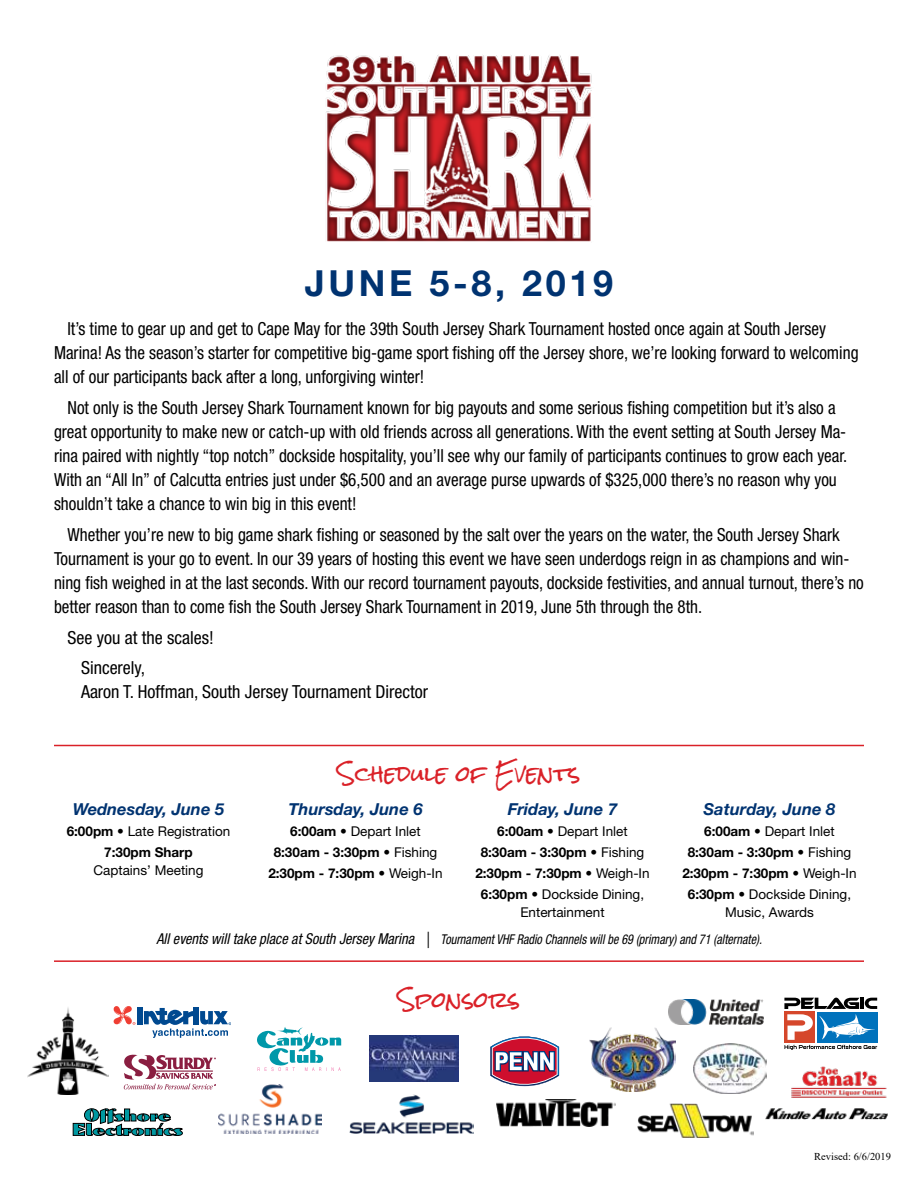
<style>
.page{position:relative;width:918px;height:1188px;background:#fff}
.page>*{position:absolute;margin:0;border:0;box-sizing:border-box;transform-origin:0 0}
.t1{font:700 36px "Helvetica Neue LT Std";letter-spacing:.1em;color:#003371}
.t2{font:21px "Rock Salt";color:#da2128}
.t3{font:condensed 18px/24px "Helvetica Neue LT Std";color:#000;scale:.95 1}
.t4{font:condensed 18px/30.8px "Helvetica Neue LT Std";color:#000}
.t5{font:italic 700 16.5px "Helvetica Neue LT Std";color:#003371}
.t6{font:700 13.5px/21px "Helvetica Neue LT Std";color:#000;text-align:center}
.t7{font:italic condensed 13.5px "Helvetica Neue LT Std";color:#000;scale:.9 1}
.t8{font:13.5px "Helvetica Neue LT Std";color:#000}
.t9{font:10.5px "Times New Roman";color:#000}
.s1{font-weight:400}
.s2{font-size:15px}
</style>
<div class="page">
<hr style="left:54px;top:745px;width:810px;height:1px;background:#da2128">
<hr style="left:54px;top:960px;width:810px;height:2px;background:#da2128">
<img style="left:791px;top:1066px;width:96px;height:32px">
<svg style="left:257px;top:1027px;width:84px;height:44px"></svg>
<img style="left:369px;top:1035px;width:90px;height:46px">
<div style="left:137px;top:1007px;width:6px;height:17px;background:#004990"></div>
<div style="left:194px;top:1007px;width:5px;height:17px;background:#004990"></div>
<svg style="left:114px;top:1006px;width:21px;height:19px"></svg>
<svg style="left:144px;top:1008px;width:87px;height:29px"></svg>
<img style="left:765px;top:1108px;width:123px;height:12px">
<svg style="left:73px;top:1109px;width:110px;height:27px"></svg>
<svg style="left:784px;top:998px;width:93px;height:52px"></svg>
<svg style="left:490px;top:1036px;width:69px;height:50px"></svg>
<img style="left:638px;top:1103px;width:116px;height:35px">
<svg style="left:124px;top:1055px;width:92px;height:34px"></svg>
<img style="left:497px;top:1100px;width:118px;height:26px">
<img style="left:589px;top:1028px;width:87px;height:63px">
<img style="left:349px;top:1094px;width:124px;height:40px">
<img style="left:28px;top:1007px;width:80px;height:87px">
<img style="left:693px;top:1044px;width:74px;height:50px">
<img style="left:668px;top:999px;width:96px;height:26px">
<img style="left:326px;top:55px;width:266px;height:187px">
<img style="left:218px;top:1085px;width:104px;height:49px">
<h1 class="t1" style="left:305px;top:261px;width:310px">JUNE 5-8, 2019</h1>
<p class="t3" style="left:54px;top:317px;width:848px;text-indent:13px">It’s time to gear up and get to Cape May for the 39th South Jersey Shark Tournament hosted once again at South Jersey<br>Marina! As the season’s starter for competitive big-game sport fishing off the Jersey shore, we’re looking forward to welcoming all of our participants back after a long, unforgiving winter!</p>
<p class="t3" style="left:54px;top:396px;width:837px;text-indent:14px">Not only is the South Jersey Shark Tournament known for big payouts and some serious fishing competition but it’s also a great opportunity to make new or catch-up with old friends across all generations. With the event setting at South Jersey Ma&shy;rina paired with nightly “top notch” dockside hospitality, you’ll see why our family of participants continues to grow each year.<br>With an “All In” of Calcutta entries just under $6,500 and an average purse upwards of $325,000 there’s no reason why you shouldn’t take a chance to win big in this event!</p>
<p class="t3" style="left:54px;top:522px;width:854px;text-indent:13px">Whether you’re new to big game shark fishing or seasoned by the salt over the years on the water, the South Jersey Shark Tournament is your go to event. In our 39 years of hosting this event we have seen underdogs reign in as champions and win&shy;ning fish weighed in at the last seconds. With our record tournament payouts, dockside festivities, and annual turnout, there’s no better reason than to come fish the South Jersey Shark Tournament in 2019, June 5th through the 8th.</p>
<p class="t4" style="left:81px;top:622px;width:134px;text-indent:-14px">See you at the scales!<br>Sincerely,</p>
<p class="t4" style="left:81px;top:676px;width:349px">Aaron T. Hoffman, South Jersey Tournament Director</p>
<p class="t5" style="left:73px;top:799px;width:153px">Wednesday, June 5</p>
<p class="t6" style="left:67px;top:820px;width:165px">6:00pm • <span class="s1">Late Registration<br></span>7:30pm Sharp</p>
<p class="t8" style="left:93px;top:862px;width:112px">Captains’ Meeting</p>
<p class="t2" style="left:337px;top:763px;width:245px">Schedule of Events</p>
<p class="t5" style="left:288px;top:799px;width:136px">Thursday, June 6</p>
<p class="t6" style="left:268px;top:820px;width:176px">6:00am • <span class="s1">Depart Inlet<br></span>8:30am - 3:30pm • <span class="s1">Fishing<br></span>2:30pm - 7:30pm • <span class="s1">Weigh-In</span></p>
<p class="t5" style="left:508px;top:799px;width:111px">Friday, June 7</p>
<p class="t6" style="left:475px;top:820px;width:176px">6:00am • <span class="s1">Depart Inlet<br></span>8:30am - 3:30pm • <span class="s1">Fishing<br></span>2:30pm - 7:30pm • <span class="s1">Weigh-In<br></span>6:30pm • <span class="s1">Dockside Dining,</span></p>
<p class="t8" style="left:520px;top:904px;width:86px">Entertainment</p>
<p class="t5" style="left:704px;top:799px;width:133px">Saturday, June 8</p>
<p class="t6" style="left:682px;top:820px;width:176px">6:00am • <span class="s1">Depart Inlet<br></span>8:30am - 3:30pm • <span class="s1">Fishing<br></span>2:30pm - 7:30pm • <span class="s1">Weigh-In<br></span>6:30pm • <span class="s1">Dockside Dining,</span></p>
<p class="t8" style="left:725px;top:904px;width:90px">Music, Awards</p>
<p class="t7" style="left:156px;top:931px;width:674px"><span class="s2">All events will take place at South Jersey Marina |</span> Tournament VHF Radio Channels will be 69 (primary) and 71 (alternate).</p>
<p class="t2" style="left:398px;top:989px;width:124px">Sponsors</p>
<p class="t9" style="left:814px;top:1149px;width:78px">Revised: 6/6/2019</p>
</div>
